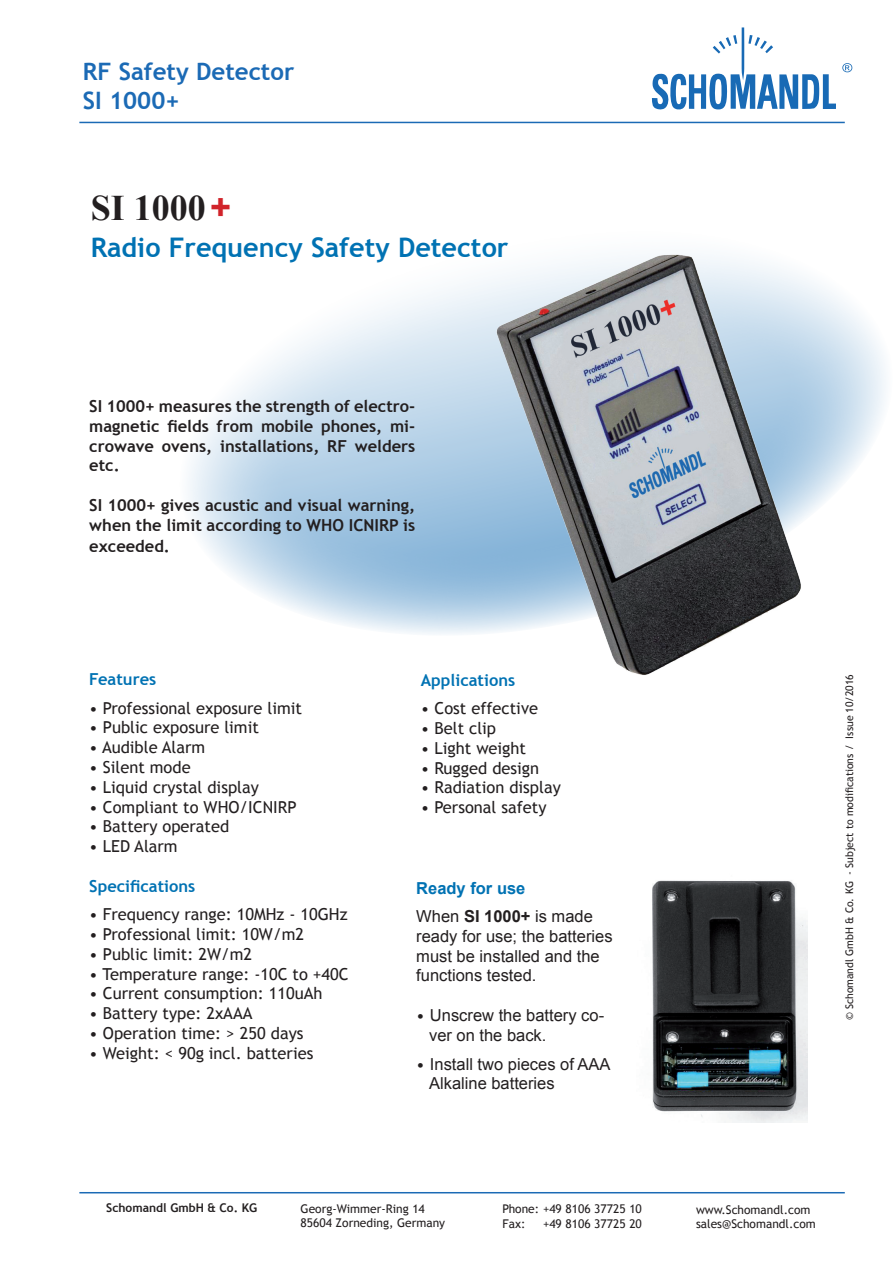
<style>
.page{position:relative;width:893px;height:1263px;background:#fff}
.page>*{position:absolute;margin:0;border:0;box-sizing:border-box;transform-origin:0 0}
.t1{font:700 36px "Times New Roman";color:#231f20}
.t2{font:700 27px "Trebuchet MS";color:#0072b3}
.t3{font:700 24px/28.7px "Trebuchet MS";color:#1b6ab5}
.t4{font:16.5px "Trebuchet MS";color:#231f20}
.t5{font:700 16.5px/19.8px "Trebuchet MS";color:#231f20;text-align:justify}
.t6{font:16.5px/19.8px "Arial";color:#231f20}
.t7{font:700 16.5px "Trebuchet MS";color:#0072b3}
.t8{font:700 16.5px/28.3px "Arial";color:#0072b3}
.t9{font:12px/14.2px "Trebuchet MS";color:#231f20}
.t10{font:700 12px "Trebuchet MS";color:#231f20}
.t11{font:10.5px "Trebuchet MS";color:#231f20}
.s1{font-family:"Gill Sans";color:#d1232a}
.s2{font-weight:400;color:#231f20}
.s3{color:#231f20}
.s4{font-family:"Trebuchet MS"}
</style>
<div class="page">
<svg style="left:189px;top:280px;width:697px;height:354px"></svg>
<img style="left:492px;top:254px;width:314px;height:421px">
<img style="left:652px;top:880px;width:156px;height:242px">
<svg style="left:652px;top:27px;width:184px;height:83px"></svg>
<svg style="left:842px;top:63px;width:10px;height:9px"></svg>
<hr style="left:79px;top:1192px;width:766px;height:1px;background:#1b6ab5">
<hr style="left:79px;top:122px;width:766px;height:1px;background:#1b6ab5">
<h3 class="t3" style="left:83px;top:57px;width:213px">RF Safety Detector<br>SI 1000+</h3>
<h1 class="t1" style="left:91px;top:183px;width:142px">SI 1000<span class="s1">+</span></h1>
<h2 class="t2" style="left:91px;top:231px;width:419px">Radio Frequency Safety Detector</h2>
<p class="t5" style="left:89px;top:396px;width:327px">SI 1000+ measures the strength of electro&shy;magnetic fields from mobile phones, mi&shy;crowave ovens, installations, RF welders etc.</p>
<p class="t5" style="left:89px;top:495px;width:327px">SI 1000+ gives acustic and visual warning, when the limit according to WHO ICNIRP is</p>
<p class="t5" style="left:89px;top:536px;width:82px">exceeded.</p>
<p class="t7" style="left:89px;top:669px;width:69px">Features</p>
<p class="t4" style="left:89px;top:698px;width:214px">• Professional exposure limit</p>
<p class="t4" style="left:89px;top:718px;width:171px">• Public exposure limit</p>
<p class="t4" style="left:89px;top:738px;width:117px">• Audible Alarm</p>
<p class="t4" style="left:89px;top:757px;width:103px">• Silent mode</p>
<p class="t4" style="left:89px;top:777px;width:171px">• Liquid crystal display</p>
<p class="t4" style="left:89px;top:797px;width:209px">• Compliant to WHO/ICNIRP</p>
<p class="t4" style="left:89px;top:817px;width:142px">• Battery operated</p>
<p class="t4" style="left:89px;top:837px;width:90px">• LED Alarm</p>
<p class="t7" style="left:89px;top:876px;width:108px">Specifications</p>
<p class="t4" style="left:89px;top:905px;width:260px">• Frequency range: 10MHz - 10GHz</p>
<p class="t4" style="left:89px;top:924px;width:216px">• Professional limit: 10W/m2</p>
<p class="t4" style="left:89px;top:944px;width:164px">• Public limit: 2W/m2</p>
<p class="t4" style="left:89px;top:964px;width:261px">• Temperature range: -10C to +40C</p>
<p class="t4" style="left:89px;top:984px;width:235px">• Current consumption: 110uAh</p>
<p class="t4" style="left:89px;top:1004px;width:165px">• Battery type: 2xAAA</p>
<p class="t4" style="left:89px;top:1023px;width:216px">• Operation time: &gt; 250 days</p>
<p class="t4" style="left:89px;top:1043px;width:226px">• Weight: &lt; 90g incl. batteries</p>
<p class="t7" style="left:421px;top:670px;width:96px">Applications</p>
<p class="t4" style="left:421px;top:698px;width:119px">• Cost effective</p>
<p class="t4" style="left:421px;top:718px;width:77px">• Belt clip</p>
<p class="t4" style="left:421px;top:738px;width:107px">• Light weight</p>
<p class="t4" style="left:421px;top:758px;width:120px">• Rugged design</p>
<p class="t4" style="left:421px;top:778px;width:141px">• Radiation display</p>
<p class="t4" style="left:421px;top:797px;width:127px">• Personal safety</p>
<p class="t8" style="left:416px;top:874px;width:178px">Ready for use<br><span class="s2">When</span> <span class="s3">SI 1000+</span> <span class="s2">is made</span></p>
<p class="t6" style="left:416px;top:926px;width:198px">ready for use; the batteries must be installed and the functions tested.</p>
<p class="t6" style="left:429px;top:1005px;width:177px;text-indent:-13px"><span class="s4">•</span> Unscrew the battery co&shy;ver on the back.</p>
<p class="t6" style="left:429px;top:1054px;width:183px;text-indent:-13px"><span class="s4">•</span> Install two pieces of AAA<br>Alkaline batteries</p>
<p class="t11" style="left:843px;top:1020px;width:347px;rotate:-90deg">© Schomandl GmbH &amp; Co. KG - Subject to modifications / Issue 10/2016</p>
<p class="t10" style="left:106px;top:1200px;width:152px">Schomandl GmbH &amp; Co. KG</p>
<p class="t9" style="left:696px;top:1202px;width:121px">www.Schomandl.com sales@Schomandl.com</p>
<p class="t9" style="left:503px;top:1201px;width:141px;line-height:15px">Phone: +49 8106 37725 10<br>Fax:</p>
<p class="t9" style="left:301px;top:1202px;width:146px">Georg-Wimmer-Ring 14<br>85604 Zorneding, Germany</p>
<p class="t9" style="left:543px;top:1217px;width:100px">+49 8106 37725 20</p>
</div>
